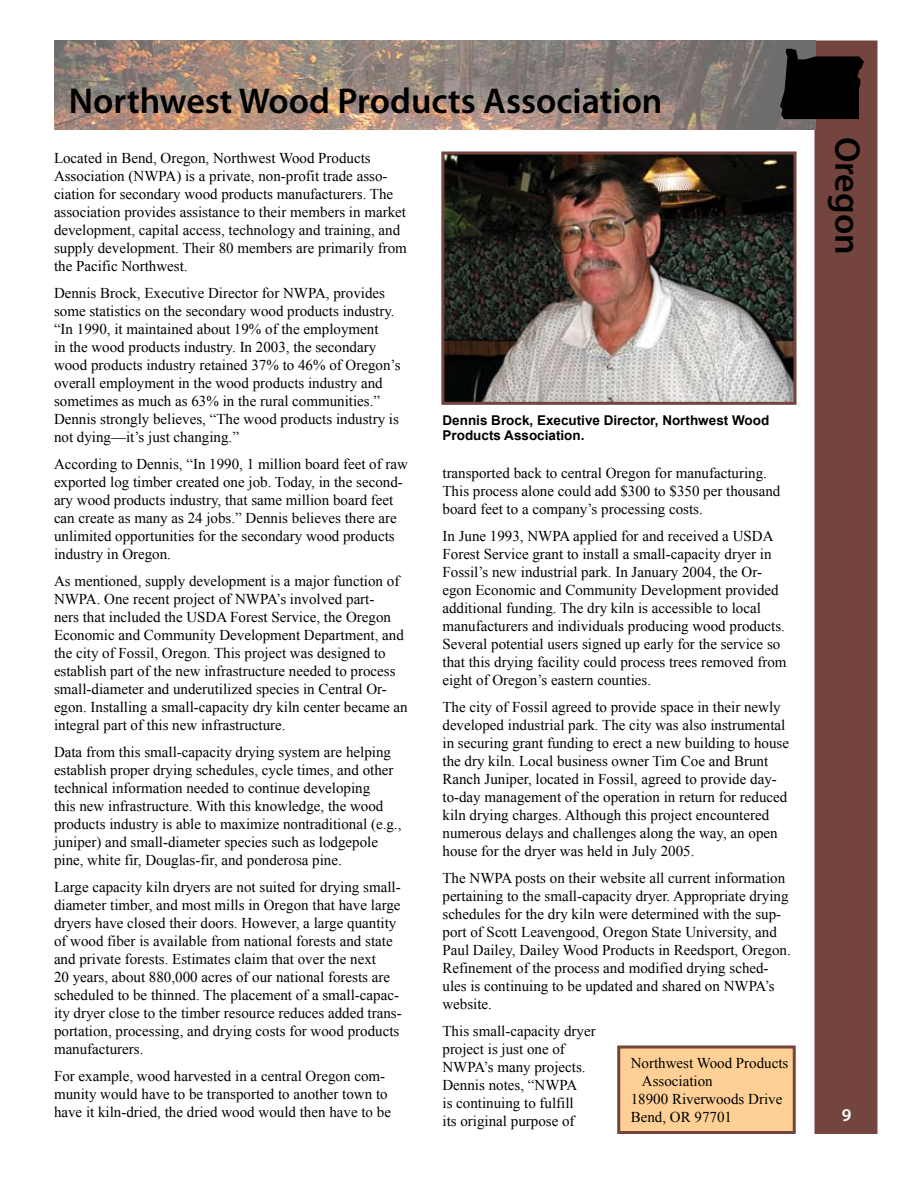
<style>
.page{position:relative;width:918px;height:1188px;background:#fff}
.page>*{position:absolute;margin:0;border:0;box-sizing:border-box;transform-origin:0 0}
.t1{font:600 36px "Myriad Pro";color:#000}
.t2{font:600 18px "Myriad Pro";color:#fff}
.t3{font:15px/18px "Times New Roman";color:#000}
.t4{font:700 13.5px/15px "Arial";color:#000}
</style>
<div class="page">
<div style="left:815px;top:41px;width:62px;height:1092px;background:#74453e"></div>
<div style="left:814px;top:40px;width:64px;height:1094px;border:2px solid #74453c"></div>
<img style="left:54px;top:40px;width:762px;height:90px">
<div style="left:619px;top:1047px;width:175px;height:85px;background:#fed095"></div>
<div style="left:617px;top:1046px;width:179px;height:88px;border:3px solid #74453c"></div>
<img style="left:445px;top:156px;width:347px;height:245px">
<div style="left:441px;top:152px;width:355px;height:253px;border:3px solid #74453e"></div>
<svg style="left:780px;top:49px;width:84px;height:70px;background:#15100f"></svg>
<h1 class="t1" style="left:69px;top:80px;width:595px">Northwest Wood Products Association</h1>
<p class="t3" style="left:54px;top:149px;width:354px">Located in Bend, Oregon, Northwest Wood Products Association (NWPA) is a private, non-profit trade asso&shy;ciation for secondary wood products manufacturers. The association provides assistance to their members in market development, capital access, technology and training, and supply development. Their 80 members are primarily from the Pacific Northwest.</p>
<p class="t3" style="left:54px;top:284px;width:348px">Dennis Brock, Executive Director for NWPA, provides some statistics on the secondary wood products industry. “In 1990, it maintained about 19% of the employment<br>in the wood products industry. In 2003, the secondary wood products industry retained 37% to 46% of Oregon’s overall employment in the wood products industry and sometimes as much as 63% in the rural communities.” Dennis strongly believes, “The wood products industry is not dying—it’s just changing.”</p>
<p class="t3" style="left:54px;top:455px;width:355px">According to Dennis, “In 1990, 1 million board feet of raw exported log timber created one job. Today, in the second&shy;ary wood products industry, that same million board feet can create as many as 24 jobs.” Dennis believes there are unlimited opportunities for the secondary wood products industry in Oregon.</p>
<p class="t3" style="left:54px;top:572px;width:355px">As mentioned, supply development is a major function of NWPA. One recent project of NWPA’s involved part-<br>ners that included the USDA Forest Service, the Oregon Economic and Community Development Department, and the city of Fossil, Oregon. This project was designed to establish part of the new infrastructure needed to process small-diameter and underutilized species in Central Or&shy;egon. Installing a small-capacity dry kiln center became an integral part of this new infrastructure.</p>
<p class="t3" style="left:54px;top:743px;width:349px">Data from this small-capacity drying system are helping establish proper drying schedules, cycle times, and other technical information needed to continue developing<br>this new infrastructure. With this knowledge, the wood products industry is able to maximize nontraditional (e.g., juniper) and small-diameter species such as lodgepole pine, white fir, Douglas-fir, and ponderosa pine.</p>
<p class="t3" style="left:54px;top:878px;width:349px">Large capacity kiln dryers are not suited for drying small&shy;diameter timber, and most mills in Oregon that have large dryers have closed their doors. However, a large quantity of wood fiber is available from national forests and state and private forests. Estimates claim that over the next<br>20 years, about 880,000 acres of our national forests are scheduled to be thinned. The placement of a small-capac&shy;ity dryer close to the timber resource reduces added trans&shy;portation, processing, and drying costs for wood products manufacturers.</p>
<p class="t3" style="left:54px;top:1067px;width:339px">For example, wood harvested in a central Oregon com&shy;munity would have to be transported to another town to have it kiln-dried, the dried wood would then have to be</p>
<p class="t4" style="left:442px;top:414px;width:328px">Dennis Brock, Executive Director, Northwest Wood<br>Products Association.</p>
<p class="t3" style="left:442px;top:464px;width:339px">transported back to central Oregon for manufacturing.<br>This process alone could add $300 to $350 per thousand board feet to a company’s processing costs.</p>
<p class="t3" style="left:442px;top:527px;width:346px">In June 1993, NWPA applied for and received a USDA Forest Service grant to install a small-capacity dryer in Fossil’s new industrial park. In January 2004, the Or&shy;egon Economic and Community Development provided additional funding. The dry kiln is accessible to local manufacturers and individuals producing wood products.<br>Several potential users signed up early for the service so that this drying facility could process trees removed from eight of Oregon’s eastern counties.</p>
<p class="t3" style="left:442px;top:698px;width:348px">The city of Fossil agreed to provide space in their newly developed industrial park. The city was also instrumental in securing grant funding to erect a new building to house the dry kiln. Local business owner Tim Coe and Brunt Ranch Juniper, located in Fossil, agreed to provide day&shy;to-day management of the operation in return for reduced kiln drying charges. Although this project encountered numerous delays and challenges along the way, an open house for the dryer was held in July 2005.</p>
<p class="t3" style="left:442px;top:869px;width:350px">The NWPA posts on their website all current information pertaining to the small-capacity dryer. Appropriate drying schedules for the dry kiln were determined with the sup&shy;port of Scott Leavengood, Oregon State University, and Paul Dailey, Dailey Wood Products in Reedsport, Oregon.<br>Refinement of the process and modified drying sched&shy;ules is continuing to be updated and shared on NWPA’s website.</p>
<p class="t3" style="left:442px;top:1022px;width:155px">This small-capacity dryer project is just one of<br>NWPA’s many projects.<br>Dennis notes, “NWPA<br>is continuing to fulfill<br>its original purpose of</p>
<p class="t3" style="left:631px;top:1053px;width:159px">Northwest Wood Products</p>
<p class="t3" style="left:642px;top:1071px;width:72px">Association</p>
<p class="t3" style="left:631px;top:1089px;width:153px">18900 Riverwoods Drive</p>
<p class="t3" style="left:631px;top:1107px;width:103px">Bend, OR 97701</p>
<h1 class="t1" style="left:868px;top:136px;width:119px;rotate:90deg">Oregon</h1>
<p class="t2" style="left:842px;top:1104px;width:11px">9</p>
</div>
